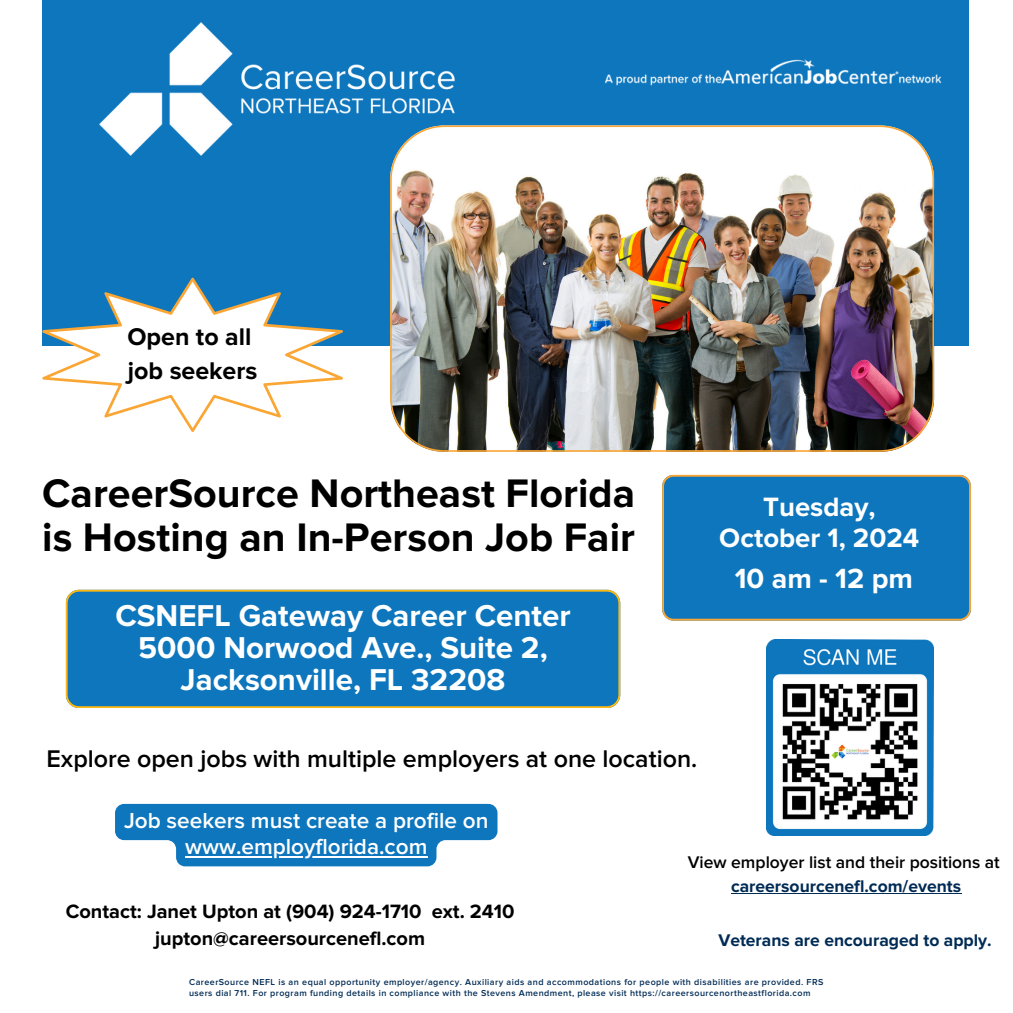
<style>
.page{position:relative;width:1013px;height:1013px;background:#fff}
.page>*{position:absolute;margin:0;border:0;box-sizing:border-box;transform-origin:0 0}
.t1{font:700 41.25px/43.1px "Proxima Nova";color:#000}
.t2{font:700 31.25px/31.9px "Proxima Nova";color:#fff;text-align:center}
.t3{font:700 28.75px "Proxima Nova";color:#fff}
.t4{font:700 27.5px/31px "Proxima Nova";color:#fff;text-align:center}
.t5{font:600 25px "Proxima Nova";color:#000}
.t6{font:700 25px/34.8px "Proxima Nova";color:#000}
.t7{font:600 22.5px "Proxima Nova";color:#fff}
.t8{font:700 20px/27.2px "Proxima Nova";color:#000;text-align:center}
.t9{font:600 17.5px/24.4px "Proxima Nova";color:#000;text-align:center}
.t10{font:700 17.5px "Proxima Nova";color:#002b54}
.t11{font:600 9px/11.5px "Proxima Nova";letter-spacing:.05em;color:#002b54}
.s1{font-weight:700;color:#002b54}
</style>
<div class="page">
<div style="left:42px;top:0;width:927px;height:346px;background:#0d76bd"></div>
<img style="left:390px;top:125px;width:544px;height:327px">
<svg style="left:42px;top:278px;width:301px;height:154px"></svg>
<div style="left:66px;top:589px;width:554px;height:119px;background:#0d76bd"></div>
<div style="left:662px;top:475px;width:308px;height:145px;background:#0d76bd"></div>
<img style="left:99px;top:22px;width:377px;height:155px">
<img style="left:604px;top:59px;width:338px;height:27px">
<img style="left:766px;top:639px;width:168px;height:196px">
<svg style="left:115px;top:804px;width:382px;height:62px;background:#2e88c6"></svg>
<hr style="left:185px;top:856px;width:242px;height:2px;background:#fff">
<hr style="left:731px;top:893px;width:230px;height:1px;background:#002b54">
<h2 class="t6" style="left:127px;top:319px;width:131px">Open to all job seekers</h2>
<h2 class="t1" style="left:42px;top:473px;width:594px">CareerSource Northeast Florida is Hosting an In-Person Job Fair</h2>
<p class="t2" style="left:115px;top:600px;width:457px">CSNEFL Gateway Career Center<br>5000 Norwood Ave., Suite 2,<br>Jacksonville, FL 32208</p>
<h5 class="t5" style="left:46px;top:743px;width:652px">Explore open jobs with multiple employers at one location.</h5>
<h1 class="t4" style="left:719px;top:492px;width:201px">Tuesday,<br>October 1, 2024</h1>
<h3 class="t3" style="left:734px;top:562px;width:180px">10 am - 12 pm</h3>
<h3 class="t7" style="left:124px;top:807px;width:366px">Job seekers must create a profile on</h3>
<h4 class="t7" style="left:185px;top:833px;width:244px">www.employflorida.com</h4>
<h6 class="t8" style="left:66px;top:898px;width:450px">Contact: Janet Upton at (904) 924-1710 ext. 2410 jupton@careersourcenefl.com</h6>
<h6 class="t9" style="left:687px;top:850px;width:313px">View employer list and their positions at <span class="s1">careersourcenefl.com/events</span></h6>
<p class="t10" style="left:718px;top:930px;width:275px">Veterans are encouraged to apply.</p>
<p class="t11" style="left:189px;top:976px;width:635px">CareerSource NEFL is an equal opportunity employer/agency. Auxiliary aids and accommodations for people with disabilities are provided. FRS users dial 711. For program funding details in compliance with the Stevens Amendment, please visit https://careersourcenortheastflorida.com</p>
</div>
